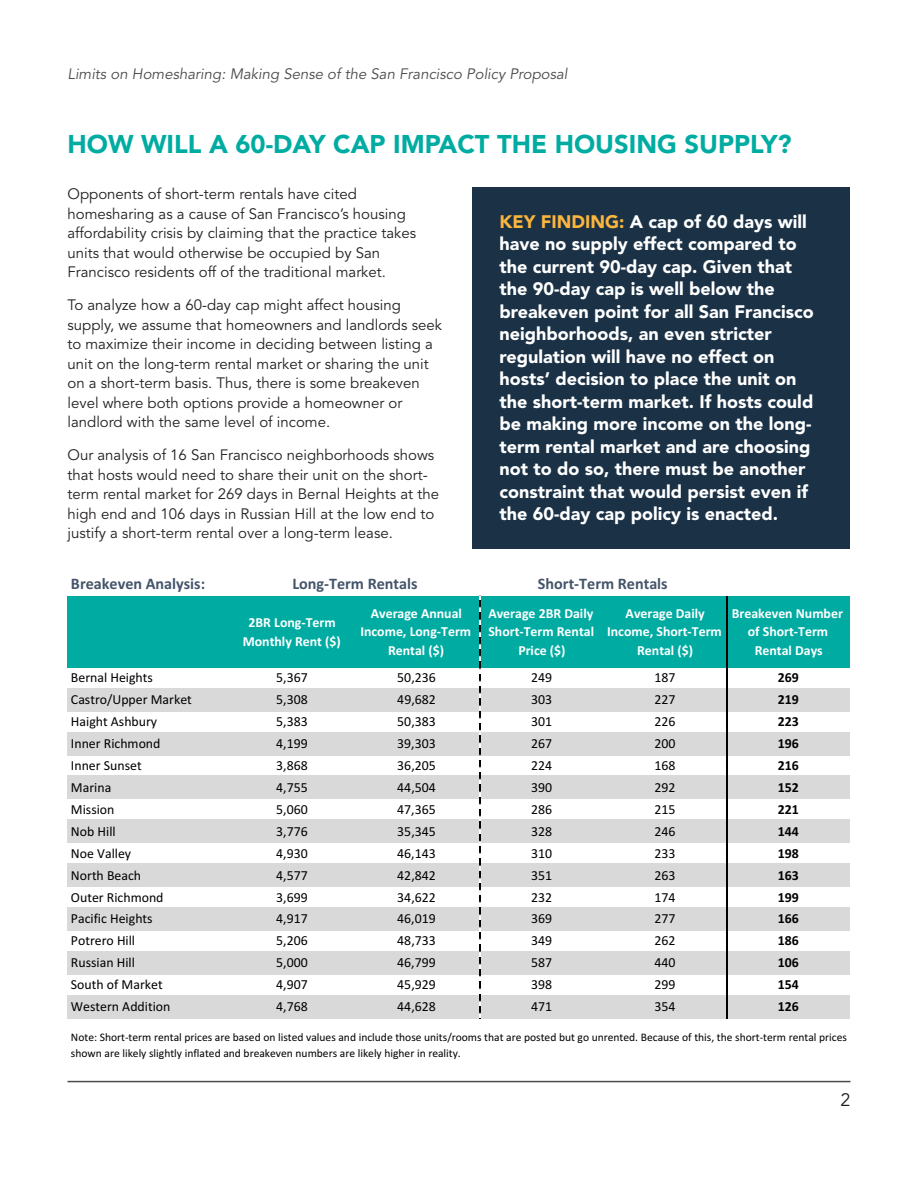
<style>
.page{position:relative;width:918px;height:1188px;background:#fff}
.page>*{position:absolute;margin:0;border:0;box-sizing:border-box;transform-origin:0 0}
.Heading_3{font:900 25.5px "Avenir LT Std";color:#00aca2}
.t1{font:900 18px/22.5px "Avenir LT Std";color:#fff}
.Heading_3-2{font:18px "Avenir LT Std";color:#231f20}
.t2{font:700 16.2px "Calibri";color:#44546a}
.Heading_3-3{font:15px/19.5px "Avenir LT Std";color:#231f20}
.t3{font:italic 15px "Avenir LT Std";color:#4b4c4d}
.t4{font:13.8px "Calibri";color:#000}
.t5{font:700 13.8px/18.5px "Calibri";color:#fff;text-align:center}
.t6{font:700 13.8px "Calibri";color:#000}
.t7{font:11.55px/16.2px "Calibri";color:#000}
.s1{color:#fcb53d}
</style>
<div class="page">
<hr style="left:68px;top:1081px;width:782px;height:1px;background:#4b4c4d">
<div style="left:68px;top:596px;width:782px;height:71px;background:#00aca2"></div>
<div style="left:68px;top:688px;width:782px;height:23px;background:#d9d9d9"></div>
<div style="left:68px;top:732px;width:782px;height:23px;background:#d9d9d9"></div>
<div style="left:68px;top:776px;width:782px;height:23px;background:#d9d9d9"></div>
<div style="left:68px;top:820px;width:782px;height:23px;background:#d9d9d9"></div>
<div style="left:68px;top:864px;width:782px;height:23px;background:#d9d9d9"></div>
<div style="left:68px;top:907px;width:782px;height:23px;background:#d9d9d9"></div>
<div style="left:68px;top:951px;width:782px;height:23px;background:#d9d9d9"></div>
<div style="left:68px;top:995px;width:782px;height:23px;background:#d9d9d9"></div>
<hr style="left:479px;top:596px;width:1px;height:422px;background:#bfbfbf">
<hr style="left:726px;top:596px;width:1px;height:422px;background:#000">
<div style="left:472px;top:187px;width:378px;height:362px;background:#1a3146"></div>
<p class="t3" style="left:68px;top:65px;width:502px">Limits on Homesharing: Making Sense of the San Francisco Policy Proposal</p>
<p class="Heading_3" style="left:68px;top:128px;width:726px">HOW WILL A 60-DAY CAP IMPACT THE HOUSING SUPPLY?</p>
<p class="Heading_3-3" style="left:68px;top:185px;width:350px">Opponents of short-term rentals have cited homesharing as a cause of San Francisco’s housing affordability crisis by claiming that the practice takes units that would otherwise be occupied by San Francisco residents off of the traditional market.</p>
<p class="Heading_3-3" style="left:68px;top:296px;width:376px">To analyze how a 60-day cap might affect housing supply, we assume that homeowners and landlords seek to maximize their income in deciding between listing a unit on the long-term rental market or sharing the unit on a short-term basis. Thus, there is some breakeven level where both options provide a homeowner or landlord with the same level of income.</p>
<p class="Heading_3-3" style="left:68px;top:446px;width:373px">Our analysis of 16 San Francisco neighborhoods shows that hosts would need to share their unit on the short&shy;term rental market for 269 days in Bernal Heights at the high end and 106 days in Russian Hill at the low end to justify a short-term rental over a long-term lease.</p>
<p class="t1" style="left:500px;top:210px;width:316px"><span class="s1">KEY FINDING:</span> A cap of 60 days will have no supply effect compared to the current 90-day cap. Given that the 90-day cap is well below the breakeven point for all San Francisco neighborhoods, an even stricter regulation will have no effect on hosts’ decision to place the unit on the short-term market. If hosts could be making more income on the long&shy;term rental market and are choosing not to do so, there must be another constraint that would persist even if the 60-day cap policy is enacted.</p>
<p class="t2" style="left:71px;top:572px;width:136px">Breakeven Analysis:</p>
<p class="t2" style="left:292px;top:572px;width:127px">Long-Term Rentals</p>
<p class="t2" style="left:538px;top:572px;width:131px">Short-Term Rentals</p>
<p class="t5" style="left:243px;top:613px;width:100px">2BR Long-Term<br>Monthly Rent ($)</p>
<p class="t5" style="left:360px;top:604px;width:112px">Average Annual<br>Income, Long-Term<br>Rental ($)</p>
<p class="t5" style="left:488px;top:604px;width:107px">Average 2BR Daily<br>Short-Term Rental<br>Price ($)</p>
<p class="t5" style="left:607px;top:604px;width:116px">Average Daily<br>Income, Short-Term<br>Rental ($)</p>
<p class="t5" style="left:732px;top:604px;width:113px">Breakeven Number of Short-Term<br>Rental Days</p>
<p class="t4" style="left:71px;top:668px;width:83px">Bernal Heights</p>
<p class="t4" style="left:276px;top:668px;width:33px">5,367</p>
<p class="t4" style="left:397px;top:668px;width:40px">50,236</p>
<p class="t4" style="left:531px;top:668px;width:23px">249</p>
<p class="t4" style="left:654px;top:668px;width:23px">187</p>
<p class="t6" style="left:778px;top:668px;width:23px">269</p>
<p class="t4" style="left:71px;top:690px;width:122px">Castro/Upper Market</p>
<p class="t4" style="left:276px;top:690px;width:33px">5,308</p>
<p class="t4" style="left:397px;top:690px;width:40px">49,682</p>
<p class="t4" style="left:531px;top:690px;width:23px">303</p>
<p class="t4" style="left:654px;top:690px;width:23px">227</p>
<p class="t6" style="left:778px;top:690px;width:23px">219</p>
<p class="t4" style="left:71px;top:712px;width:88px">Haight Ashbury</p>
<p class="t4" style="left:276px;top:712px;width:33px">5,383</p>
<p class="t4" style="left:397px;top:712px;width:40px">50,383</p>
<p class="t4" style="left:531px;top:712px;width:23px">301</p>
<p class="t4" style="left:654px;top:712px;width:23px">226</p>
<p class="t6" style="left:778px;top:712px;width:23px">223</p>
<p class="t4" style="left:71px;top:734px;width:91px">Inner Richmond</p>
<p class="t4" style="left:276px;top:734px;width:33px">4,199</p>
<p class="t4" style="left:397px;top:734px;width:40px">39,303</p>
<p class="t4" style="left:531px;top:734px;width:23px">267</p>
<p class="t4" style="left:654px;top:734px;width:23px">200</p>
<p class="t6" style="left:778px;top:734px;width:23px">196</p>
<p class="t4" style="left:71px;top:756px;width:72px">Inner Sunset</p>
<p class="t4" style="left:276px;top:756px;width:33px">3,868</p>
<p class="t4" style="left:397px;top:756px;width:40px">36,205</p>
<p class="t4" style="left:531px;top:756px;width:23px">224</p>
<p class="t4" style="left:654px;top:756px;width:23px">168</p>
<p class="t6" style="left:778px;top:756px;width:23px">216</p>
<p class="t4" style="left:71px;top:778px;width:42px">Marina</p>
<p class="t4" style="left:276px;top:778px;width:33px">4,755</p>
<p class="t4" style="left:397px;top:778px;width:40px">44,504</p>
<p class="t4" style="left:531px;top:778px;width:23px">390</p>
<p class="t4" style="left:654px;top:778px;width:23px">292</p>
<p class="t6" style="left:778px;top:778px;width:23px">152</p>
<p class="t4" style="left:71px;top:800px;width:45px">Mission</p>
<p class="t4" style="left:276px;top:800px;width:33px">5,060</p>
<p class="t4" style="left:397px;top:800px;width:40px">47,365</p>
<p class="t4" style="left:531px;top:800px;width:23px">286</p>
<p class="t4" style="left:654px;top:800px;width:23px">215</p>
<p class="t6" style="left:778px;top:800px;width:23px">221</p>
<p class="t4" style="left:71px;top:822px;width:46px">Nob Hill</p>
<p class="t4" style="left:276px;top:822px;width:33px">3,776</p>
<p class="t4" style="left:397px;top:822px;width:40px">35,345</p>
<p class="t4" style="left:531px;top:822px;width:23px">328</p>
<p class="t4" style="left:654px;top:822px;width:23px">246</p>
<p class="t6" style="left:778px;top:821px;width:23px">144</p>
<p class="t4" style="left:71px;top:844px;width:62px">Noe Valley</p>
<p class="t4" style="left:276px;top:844px;width:33px">4,930</p>
<p class="t4" style="left:397px;top:844px;width:40px">46,143</p>
<p class="t4" style="left:531px;top:844px;width:23px">310</p>
<p class="t4" style="left:654px;top:844px;width:23px">233</p>
<p class="t6" style="left:778px;top:843px;width:23px">198</p>
<p class="t4" style="left:71px;top:865px;width:72px">North Beach</p>
<p class="t4" style="left:276px;top:865px;width:33px">4,577</p>
<p class="t4" style="left:397px;top:865px;width:40px">42,842</p>
<p class="t4" style="left:531px;top:865px;width:23px">351</p>
<p class="t4" style="left:654px;top:865px;width:23px">263</p>
<p class="t6" style="left:778px;top:865px;width:23px">163</p>
<p class="t4" style="left:71px;top:887px;width:94px">Outer Richmond</p>
<p class="t4" style="left:276px;top:887px;width:33px">3,699</p>
<p class="t4" style="left:397px;top:887px;width:40px">34,622</p>
<p class="t4" style="left:531px;top:887px;width:23px">232</p>
<p class="t4" style="left:654px;top:887px;width:23px">174</p>
<p class="t6" style="left:778px;top:887px;width:23px">199</p>
<p class="t4" style="left:71px;top:909px;width:83px">Pacific Heights</p>
<p class="t4" style="left:276px;top:909px;width:33px">4,917</p>
<p class="t4" style="left:397px;top:909px;width:40px">46,019</p>
<p class="t4" style="left:531px;top:909px;width:23px">369</p>
<p class="t4" style="left:654px;top:909px;width:23px">277</p>
<p class="t6" style="left:778px;top:909px;width:23px">166</p>
<p class="t4" style="left:71px;top:931px;width:66px">Potrero Hill</p>
<p class="t4" style="left:276px;top:931px;width:33px">5,206</p>
<p class="t4" style="left:397px;top:931px;width:40px">48,733</p>
<p class="t4" style="left:531px;top:931px;width:23px">349</p>
<p class="t4" style="left:654px;top:931px;width:23px">262</p>
<p class="t6" style="left:778px;top:931px;width:23px">186</p>
<p class="t4" style="left:71px;top:953px;width:65px">Russian Hill</p>
<p class="t4" style="left:276px;top:953px;width:33px">5,000</p>
<p class="t4" style="left:397px;top:953px;width:40px">46,799</p>
<p class="t4" style="left:531px;top:953px;width:23px">587</p>
<p class="t4" style="left:654px;top:953px;width:23px">440</p>
<p class="t6" style="left:778px;top:953px;width:23px">106</p>
<p class="t4" style="left:71px;top:975px;width:93px">South of Market</p>
<p class="t4" style="left:276px;top:975px;width:33px">4,907</p>
<p class="t4" style="left:397px;top:975px;width:40px">45,929</p>
<p class="t4" style="left:531px;top:975px;width:23px">398</p>
<p class="t4" style="left:654px;top:975px;width:23px">299</p>
<p class="t6" style="left:778px;top:975px;width:23px">154</p>
<p class="t4" style="left:71px;top:997px;width:101px">Western Addition</p>
<p class="t4" style="left:276px;top:997px;width:33px">4,768</p>
<p class="t4" style="left:397px;top:997px;width:40px">44,628</p>
<p class="t4" style="left:531px;top:997px;width:23px">471</p>
<p class="t4" style="left:654px;top:997px;width:23px">354</p>
<p class="t6" style="left:778px;top:997px;width:23px">126</p>
<p class="t7" style="left:71px;top:1029px;width:778px">Note: Short-term rental prices are based on listed values and include those units/rooms that are posted but go unrented. Because of this, the short-term rental prices shown are likely slightly inflated and breakeven numbers are likely higher in reality.</p>
<p class="Heading_3-2" style="left:840px;top:1089px;width:12px">2</p>
</div>
